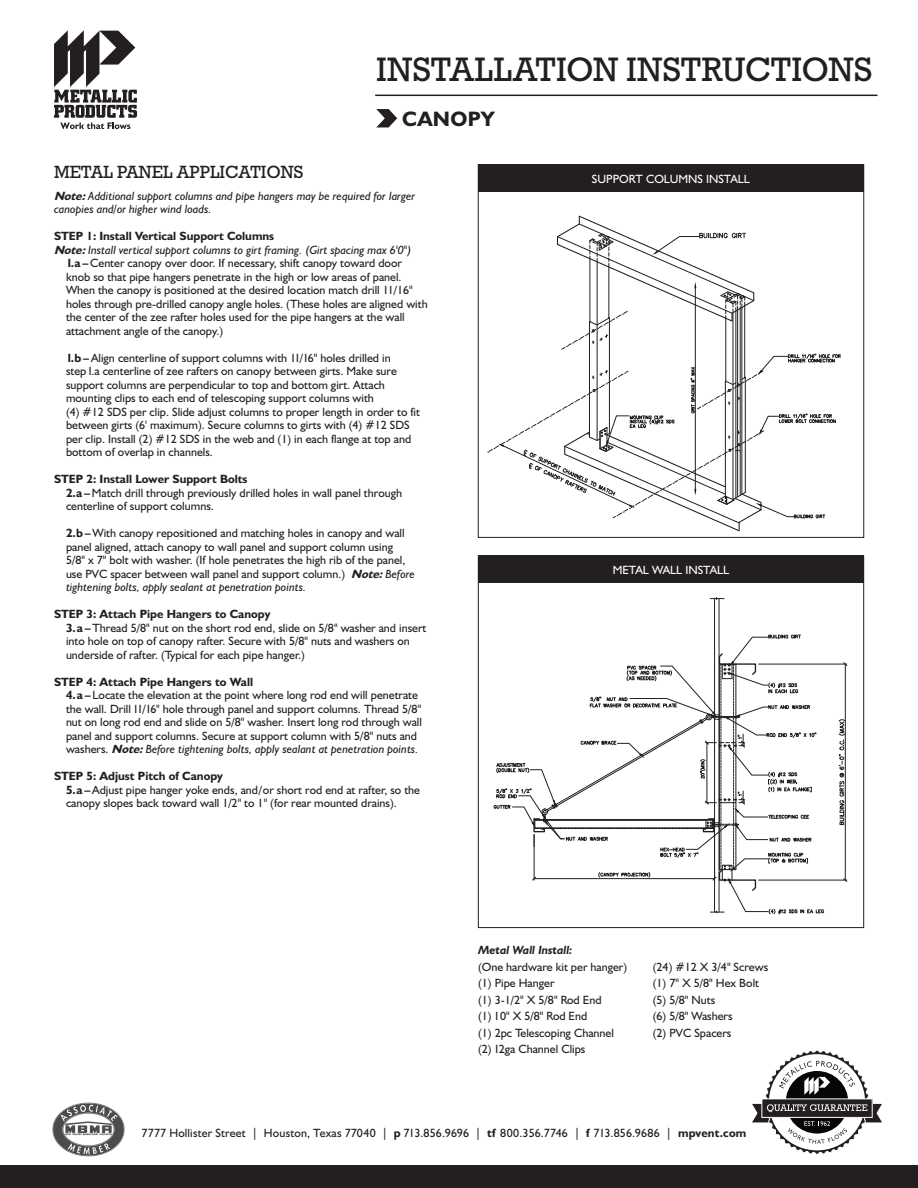
<style>
.page{position:relative;width:918px;height:1188px;background:#fff}
.page>*{position:absolute;margin:0;border:0;box-sizing:border-box;transform-origin:0 0}
.t1{font:34.5px "Rockwell Std";letter-spacing:.005em;color:#231f20}
.t2{font:700 21px "Humanist 521 BT";letter-spacing:.015em;color:#231f20}
.t3{font:18px "Rockwell Std";color:#231f20}
.t4{font:12px/13.5px "Humanist 521 BT";color:#231f20}
.t5{font:italic 12px/13.5px "Humanist 521 BT";color:#231f20}
.t6{font:700 12px "Humanist 521 BT";color:#231f20}
.t7{font:12px "Humanist 521 BT";color:#fff}
.t8{font:italic 700 12px "Humanist 521 BT";color:#231f20}
.s1{font-weight:700}
.s2{font-weight:700;font-style:italic}
.s3{font-style:italic}
</style>
<div class="page">
<div style="left:0;top:1166px;width:918px;height:22px;background:#231f20"></div>
<img style="left:53px;top:1102px;width:72px;height:55px">
<div style="left:478px;top:165px;width:386px;height:27px;background:#231f20"></div>
<div style="left:478px;top:165px;width:386px;height:373px;border:1px solid #231f20"></div>
<svg style="left:488px;top:215px;width:353px;height:317px"></svg>
<div style="left:478px;top:556px;width:386px;height:27px;background:#231f20"></div>
<div style="left:478px;top:556px;width:386px;height:372px;border:1px solid #231f20"></div>
<hr style="left:714px;top:599px;width:1px;height:313px;background:#231f20">
<hr style="left:719px;top:599px;width:1px;height:313px;background:#231f20">
<hr style="left:758px;top:664px;width:89px;height:1px;background:#231f20">
<hr style="left:758px;top:880px;width:89px;height:1px;background:#231f20">
<hr style="left:845px;top:664px;width:1px;height:216px;background:#231f20">
<svg style="left:843px;top:662px;width:4px;height:5px"></svg>
<svg style="left:843px;top:878px;width:4px;height:4px"></svg>
<svg style="left:838px;top:719px;width:8px;height:106px"></svg>
<svg style="left:710px;top:597px;width:15px;height:4px"></svg>
<svg style="left:494px;top:633px;width:330px;height:282px"></svg>
<svg style="left:54px;top:30px;width:83px;height:99px"></svg>
<hr style="left:375px;top:95px;width:502px;height:1px;background:#231f20">
<svg style="left:376px;top:109px;width:21px;height:18px"></svg>
<svg style="left:752px;top:1050px;width:130px;height:104px"></svg>
<p class="t1" style="left:376px;top:50px;width:498px">INSTALLATION INSTRUCTIONS</p>
<p class="t2" style="left:402px;top:106px;width:94px">CANOPY</p>
<p class="t3" style="left:54px;top:161px;width:251px">METAL PANEL APPLICATIONS</p>
<p class="t5" style="left:54px;top:189px;width:363px"><span class="s1">Note:</span>Additional support columns and pipe hangers may be required for larger canopies and/or higher wind loads.</p>
<p class="t6" style="left:54px;top:229px;width:222px">STEP 1: Install Vertical Support Columns</p>
<p class="t5" style="left:54px;top:243px;width:359px"><span class="s1">Note:</span>Install vertical support columns to girt framing. (Girt spacing max 6'0")</p>
<p class="t4" style="left:66px;top:256px;width:363px"><span class="s1">1.a–</span>Center canopy over door. If necessary, shift canopy toward door knob so that pipe hangers penetrate in the high or low areas of panel.<br>When the canopy is positioned at the desired location match drill 11/16" holes through pre-drilled canopy angle holes. (These holes are aligned with the center of the zee rafter holes used for the pipe hangers at the wall attachment angle of the canopy.)</p>
<p class="t4" style="left:66px;top:351px;width:356px"><span class="s1">1.b–</span>Align centerline of support columns with 11/16" holes drilled in<br>step 1.a centerline of zee rafters on canopy between girts. Make sure support columns are perpendicular to top and bottom girt. Attach mounting clips to each end of telescoping support columns with<br>(4) #12 SDS per clip. Slide adjust columns to proper length in order to fit between girts (6' maximum). Secure columns to girts with (4) #12 SDS per clip. Install (2) #12 SDS in the web and (1) in each flange at top and bottom of overlap in channels.</p>
<p class="t6" style="left:54px;top:472px;width:195px">STEP 2: Install Lower Support Bolts</p>
<p class="t4" style="left:66px;top:486px;width:338px"><span class="s1">2.a–</span> Match drill through previously drilled holes in wall panel through centerline of support columns.</p>
<p class="t4" style="left:66px;top:526px;width:350px"><span class="s1">2.b–</span>With canopy repositioned and matching holes in canopy and wall panel aligned, attach canopy to wall panel and support column using 5/8" x 7" bolt with washer. (If hole penetrates the high rib of the panel, use PVC spacer between wall panel and support column.) <span class="s2">Note:</span><span class="s3">Before tightening bolts, apply sealant at penetration points.</span></p>
<p class="t6" style="left:54px;top:607px;width:218px">STEP 3: Attach Pipe Hangers to Canopy</p>
<p class="t4" style="left:66px;top:621px;width:362px"><span class="s1">3.a–</span>Thread 5/8" nut on the short rod end, slide on 5/8" washer and insert into hole on top of canopy rafter. Secure with 5/8" nuts and washers on underside of rafter. (Typical for each pipe hanger.)</p>
<p class="t6" style="left:54px;top:674px;width:201px">STEP 4: Attach Pipe Hangers to Wall</p>
<p class="t4" style="left:66px;top:688px;width:357px"><span class="s1">4.a–</span> Locate the elevation at the point where long rod end will penetrate the wall. Drill 11/16" hole through panel and support columns. Thread 5/8" nut on long rod end and slide on 5/8" washer. Insert long rod through wall panel and support columns. Secure at support column with 5/8" nuts and washers. <span class="s2">Note:</span><span class="s3">Before tightening bolts, apply sealant at penetration points.</span></p>
<p class="t6" style="left:54px;top:769px;width:170px">STEP 5: Adjust Pitch of Canopy</p>
<p class="t4" style="left:66px;top:783px;width:356px"><span class="s1">5.a–</span>Adjust pipe hanger yoke ends, and/or short rod end at rafter, so the canopy slopes back toward wall 1/2" to 1" (for rear mounted drains).</p>
<p class="t7" style="left:592px;top:171px;width:160px">SUPPORT COLUMNS INSTALL</p>
<p class="t7" style="left:613px;top:562px;width:118px">METAL WALL INSTALL</p>
<p class="t8" style="left:478px;top:943px;width:96px">Metal Wall Install:</p>
<p class="t4" style="left:478px;top:960px;width:151px">(One hardware kit per hanger)</p>
<p class="t4" style="left:478px;top:976px;width:78px">(1) Pipe Hanger</p>
<p class="t4" style="left:478px;top:993px;width:125px">(1) 3-1/2" X 5/8" Rod End</p>
<p class="t4" style="left:478px;top:1009px;width:111px">(1) 10" X 5/8" Rod End</p>
<p class="t4" style="left:478px;top:1026px;width:137px">(1) 2pc Telescoping Channel</p>
<p class="t4" style="left:478px;top:1042px;width:109px">(2) 12ga Channel Clips</p>
<p class="t4" style="left:653px;top:960px;width:117px">(24) #12 X 3/4" Screws</p>
<p class="t4" style="left:653px;top:976px;width:108px">(1) 7" X 5/8" Hex Bolt</p>
<p class="t4" style="left:653px;top:993px;width:64px">(5) 5/8" Nuts</p>
<p class="t4" style="left:653px;top:1009px;width:81px">(6) 5/8" Washers</p>
<p class="t4" style="left:653px;top:1026px;width:80px">(2) PVC Spacers</p>
<p class="t4" style="left:141px;top:1126px;width:606px">7777 Hollister Street | Houston, Texas 77040 | <span class="s1">p</span> 713.856.9696 | <span class="s1">tf</span> 800.356.7746 | <span class="s1">f</span> 713.856.9686 | <span class="s1">mpvent.com</span></p>
</div>
